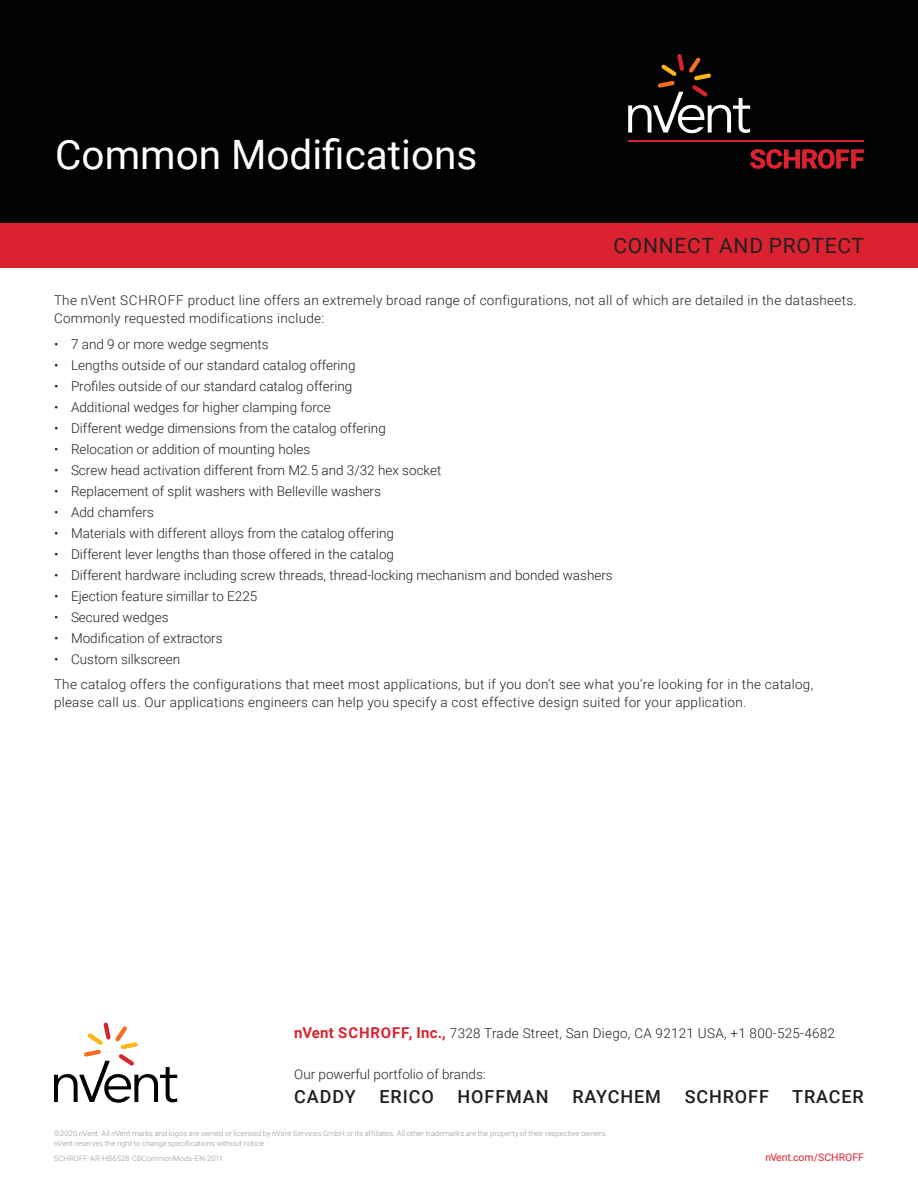
<style>
.page{position:relative;width:918px;height:1188px;background:#fff}
.page>*{position:absolute;margin:0;border:0;box-sizing:border-box;transform-origin:0 0}
.Main_Heading_Roboto{font:40.5px "Roboto";color:#fff}
.t1{font:21px "Roboto";letter-spacing:.035em;color:#231f20}
.t2{font:500 18px "Roboto";letter-spacing:.05em;color:#231f20}
.Robot_Light{font:300 13.5px "Roboto";color:#231f20}
.Robot_Light-2{font:300 13.5px/18.8px "Roboto";letter-spacing:.02em;color:#231f20}
.Country_Red_-_nVent{font:300 13.5px "Roboto";letter-spacing:.02em;color:#231f20}
.t3{font:10.5px "Roboto";color:#db2230}
.t4{font:300 7.5px/10.5px "Roboto";letter-spacing:.01em;color:#8f959e}
.s1{font-weight:700;font-size:15px;color:#db2230}
</style>
<div class="page">
<svg style="left:54px;top:1022px;width:123px;height:81px"></svg>
<div style="left:0;top:0;width:918px;height:223px;background:#010203"></div>
<div style="left:0;top:223px;width:918px;height:44px;background:#db2230"></div>
<svg style="left:750px;top:149px;width:114px;height:20px"></svg>
<hr style="left:628px;top:140px;width:236px;height:2px;background:#db2230">
<svg style="left:628px;top:54px;width:122px;height:79px"></svg>
<p class="Main_Heading_Roboto" style="left:55px;top:123px;width:229px">Modular 101</p>
<p class="Main_Heading_Roboto" style="left:55px;top:126px;width:424px">Common Modifications</p>
<p class="t1" style="left:614px;top:231px;width:252px">CONNECT AND PROTECT</p>
<p class="Robot_Light-2" style="left:54px;top:290px;width:804px">The nVent SCHROFF product line offers an extremely broad range of configurations, not all of which are detailed in the datasheets.<br>Commonly requested modifications include:</p>
<p class="Robot_Light" style="left:54px;top:334px;width:216px">• 7 and 9 or more wedge segments</p>
<p class="Robot_Light" style="left:54px;top:355px;width:303px">• Lengths outside of our standard catalog offering</p>
<p class="Robot_Light" style="left:54px;top:376px;width:300px">• Profiles outside of our standard catalog offering</p>
<p class="Robot_Light" style="left:54px;top:397px;width:278px">• Additional wedges for higher clamping force</p>
<p class="Robot_Light" style="left:54px;top:418px;width:333px">• Different wedge dimensions from the catalog offering</p>
<p class="Robot_Light" style="left:54px;top:439px;width:258px">• Relocation or addition of mounting holes</p>
<p class="Robot_Light" style="left:54px;top:460px;width:389px">• Screw head activation different from M2.5 and 3/32 hex socket</p>
<p class="Robot_Light" style="left:54px;top:481px;width:329px">• Replacement of split washers with Belleville washers</p>
<p class="Robot_Light" style="left:54px;top:502px;width:101px">• Add chamfers</p>
<p class="Robot_Light" style="left:54px;top:523px;width:341px">• Materials with different alloys from the catalog offering</p>
<p class="Robot_Light" style="left:54px;top:544px;width:342px">• Different lever lengths than those offered in the catalog</p>
<p class="Robot_Light" style="left:54px;top:565px;width:560px">• Different hardware including screw threads, thread-locking mechanism and bonded washers</p>
<p class="Robot_Light" style="left:54px;top:586px;width:205px">• Ejection feature simillar to E225</p>
<p class="Robot_Light" style="left:54px;top:607px;width:116px">• Secured wedges</p>
<p class="Robot_Light" style="left:54px;top:628px;width:170px">• Modification of extractors</p>
<p class="Robot_Light" style="left:54px;top:649px;width:128px">• Custom silkscreen</p>
<p class="Robot_Light-2" style="left:54px;top:674px;width:761px">The catalog offers the configurations that meet most applications, but if you don’t see what you’re looking for in the catalog, please call us. Our applications engineers can help you specify a cost effective design suited for your application.</p>
<p class="Country_Red_-_nVent" style="left:294px;top:1024px;width:542px"><span class="s1">nVent SCHROFF, Inc.,</span> 7328 Trade Street, San Diego, CA 92121 USA, +1 800-525-4682</p>
<p class="Robot_Light" style="left:294px;top:1065px;width:193px">Our powerful portfolio of brands:</p>
<h3 class="t2" style="left:294px;top:1084px;width:63px">CADDY</h3>
<h3 class="t2" style="left:380px;top:1084px;width:56px">ERICO</h3>
<h3 class="t2" style="left:458px;top:1084px;width:93px">HOFFMAN</h3>
<h3 class="t2" style="left:572px;top:1084px;width:90px">RAYCHEM</h3>
<h3 class="t2" style="left:685px;top:1084px;width:86px">SCHROFF</h3>
<h3 class="t2" style="left:792px;top:1084px;width:73px">TRACER</h3>
<p class="t4" style="left:54px;top:1128px;width:555px">©2020 nVent. All nVent marks and logos are owned or licensed by nVent Services GmbH or its affiliates. All other trademarks are the property of their respective owners. nVent reserves the right to change specifications without notice.</p>
<p class="t4" style="left:54px;top:1153px;width:170px">SCHROFF-AR-H86528-CBCommonMods-EN-2011</p>
<p class="t3" style="left:765px;top:1150px;width:100px">nVent.com/SCHROFF</p>
</div>
